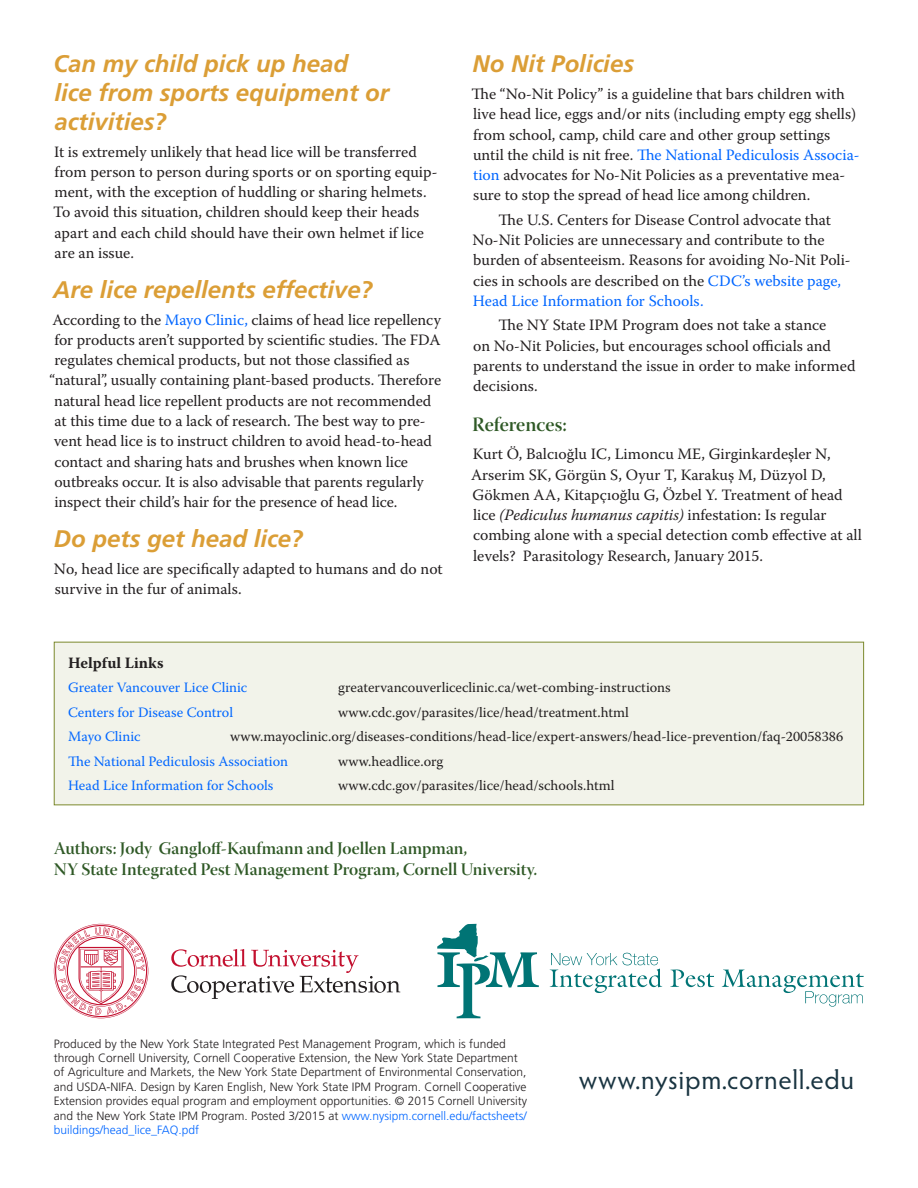
<style>
.page{position:relative;width:918px;height:1188px;background:#fff}
.page>*{position:absolute;margin:0;border:0;box-sizing:border-box;transform-origin:0 0}
.t1{font:27px "Hypatia Sans Pro";letter-spacing:.025em;color:#193441}
.t2{font:italic 700 24px/28.8px "Frutiger LT Std";color:#db9e36}
.t3{font:20.25px "Warnock Pro Semibold Disp";color:#2f5926}
.t4{font:17.7px/21.1px "Warnock Pro Semibold Disp";color:#2f5926}
.t5{font:15.75px/20.2px "Warnock Pro";color:#231f20}
.t6{font:700 15.75px "Warnock Pro";color:#231f20}
.t7{font:14.25px "Warnock Pro";color:#231f20}
.t8{font:14.25px "Warnock Pro";color:#06f}
.t9{font:300 12px/14.4px "Frutiger LT Std";color:#231f20}
.s1{color:#06f}
.s2{font-style:italic}
</style>
<div class="page">
<div style="left:54px;top:642px;width:810px;height:163px;background:#f2f3ea"></div>
<svg style="left:171px;top:949px;width:229px;height:50px"></svg>
<svg style="left:54px;top:924px;width:94px;height:94px"></svg>
<svg style="left:437px;top:924px;width:102px;height:94px"></svg>
<svg style="left:550px;top:953px;width:112px;height:40px"></svg>
<svg style="left:670px;top:969px;width:44px;height:18px"></svg>
<svg style="left:722px;top:970px;width:142px;height:37px"></svg>
<h2 class="t2" style="left:53px;top:49px;width:337px">Can my child pick up head lice from sports equipment or activities?</h2>
<p class="t5" style="left:53px;top:141px;width:386px">It is extremely unlikely that head lice will be transferred from person to person during sports or on sporting equip&shy;ment, with the exception of huddling or sharing helmets.<br>To avoid this situation, children should keep their heads apart and each child should have their own helmet if lice are an issue.</p>
<h2 class="t2" style="left:53px;top:275px;width:321px">Are lice repellents effective?</h2>
<p class="t5" style="left:52px;top:309px;width:390px">According to the <span class="s1">Mayo Clinic,</span> claims of head lice repellency</p>
<p class="t5" style="left:54px;top:329px;width:388px">for products aren’t supported by scientific studies. The FDA</p>
<p class="t5" style="left:54px;top:350px;width:357px">regulates chemical products, but not those classified as</p>
<p class="t5" style="left:49px;top:370px;width:393px">“natural”, usually containing plant-based products. Therefore</p>
<p class="t5" style="left:54px;top:390px;width:379px">natural head lice repellent products are not recommended</p>
<p class="t5" style="left:55px;top:410px;width:373px">at this time due to a lack of research. The best way to pre-</p>
<p class="t5" style="left:54px;top:431px;width:380px">vent head lice is to instruct children to avoid head-to-head</p>
<p class="t5" style="left:54px;top:451px;width:355px">contact and sharing hats and brushes when known lice</p>
<p class="t5" style="left:54px;top:471px;width:371px">outbreaks occur. It is also advisable that parents regularly</p>
<p class="t5" style="left:54px;top:491px;width:345px">inspect their child’s hair for the presence of head lice.</p>
<h2 class="t2" style="left:54px;top:524px;width:251px">Do pets get head lice?</h2>
<p class="t5" style="left:54px;top:558px;width:390px">No, head lice are specifically adapted to humans and do not survive in the fur of animals.</p>
<h2 class="t2" style="left:473px;top:49px;width:163px">No Nit Policies</h2>
<p class="t5" style="left:472px;top:83px;width:390px">The “No-Nit Policy” is a guideline that bars children with live head lice, eggs and/or nits (including empty egg shells) from school, camp, child care and other group settings until the child is nit free. <span class="s1">The National Pediculosis Associa&shy;tion</span> advocates for No-Nit Policies as a preventative mea&shy;sure to stop the spread of head lice among children.</p>
<p class="t5" style="left:473px;top:209px;width:380px;text-indent:26px">The U.S. Centers for Disease Control advocate that No-Nit Policies are unnecessary and contribute to the burden of absenteeism. Reasons for avoiding No-Nit Poli&shy;cies in schools are described on the <span class="s1">CDC’s website page, Head Lice Information for Schools.</span></p>
<p class="t5" style="left:473px;top:315px;width:384px;text-indent:25px">The NY State IPM Program does not take a stance<br>on No-Nit Policies, but encourages school officials and parents to understand the issue in order to make informed decisions.</p>
<p class="t3" style="left:472px;top:412px;width:96px">References:</p>
<p class="t5" style="left:471px;top:444px;width:392px">Kurt Ö, Balcıoğlu IC, Limoncu ME, Girginkardeşler N, Arserim SK, Görgün S, Oyur T, Karakuş M, Düzyol D, Gökmen AA, Kitapçıoğlu G, Özbel Y. Treatment of head lice <span class="s2">(Pediculus humanus capitis)</span> infestation: Is regular combing alone with a special detection comb effective at all levels? Parasitology Research, January 2015.</p>
<p class="t6" style="left:68px;top:653px;width:97px">Helpful Links</p>
<p class="t8" style="left:68px;top:679px;width:181px">Greater Vancouver Lice Clinic</p>
<p class="t7" style="left:338px;top:679px;width:334px">greatervancouverliceclinic.ca/wet-combing-instructions</p>
<p class="t8" style="left:68px;top:703px;width:167px">Centers for Disease Control</p>
<p class="t7" style="left:338px;top:703px;width:292px">www.cdc.gov/parasites/lice/head/treatment.html</p>
<p class="t8" style="left:68px;top:728px;width:74px">Mayo Clinic</p>
<p class="t7" style="left:230px;top:728px;width:615px">www.mayoclinic.org/diseases-conditions/head-lice/expert-answers/head-lice-prevention/faq-20058386</p>
<p class="t8" style="left:68px;top:753px;width:222px">The National Pediculosis Association</p>
<p class="t7" style="left:338px;top:753px;width:107px">www.headlice.org</p>
<p class="t8" style="left:68px;top:777px;width:207px">Head Lice Information for Schools</p>
<p class="t7" style="left:338px;top:777px;width:278px">www.cdc.gov/parasites/lice/head/schools.html</p>
<p class="t4" style="left:54px;top:837px;width:485px">Authors: Jody Gangloff-Kaufmann and Joellen Lampman,<br>NY State Integrated Pest Management Program, Cornell University.</p>
<p class="t9" style="left:54px;top:1036px;width:475px">Produced by the New York State Integrated Pest Management Program, which is funded through Cornell University, Cornell Cooperative Extension, the New York State Department of Agriculture and Markets, the New York State Department of Environmental Conservation, and USDA-NIFA. Design by Karen English, New York State IPM Program. Cornell Cooperative Extension provides equal program and employment opportunities. © 2015 Cornell University and the New York State IPM Program. Posted 3/2015 at <span class="s1">www.nysipm.cornell.edu/factsheets/ buildings/head_lice_FAQ.pdf</span></p>
<h1 class="t1" style="left:579px;top:1062px;width:276px">www.nysipm.cornell.edu</h1>
</div>
